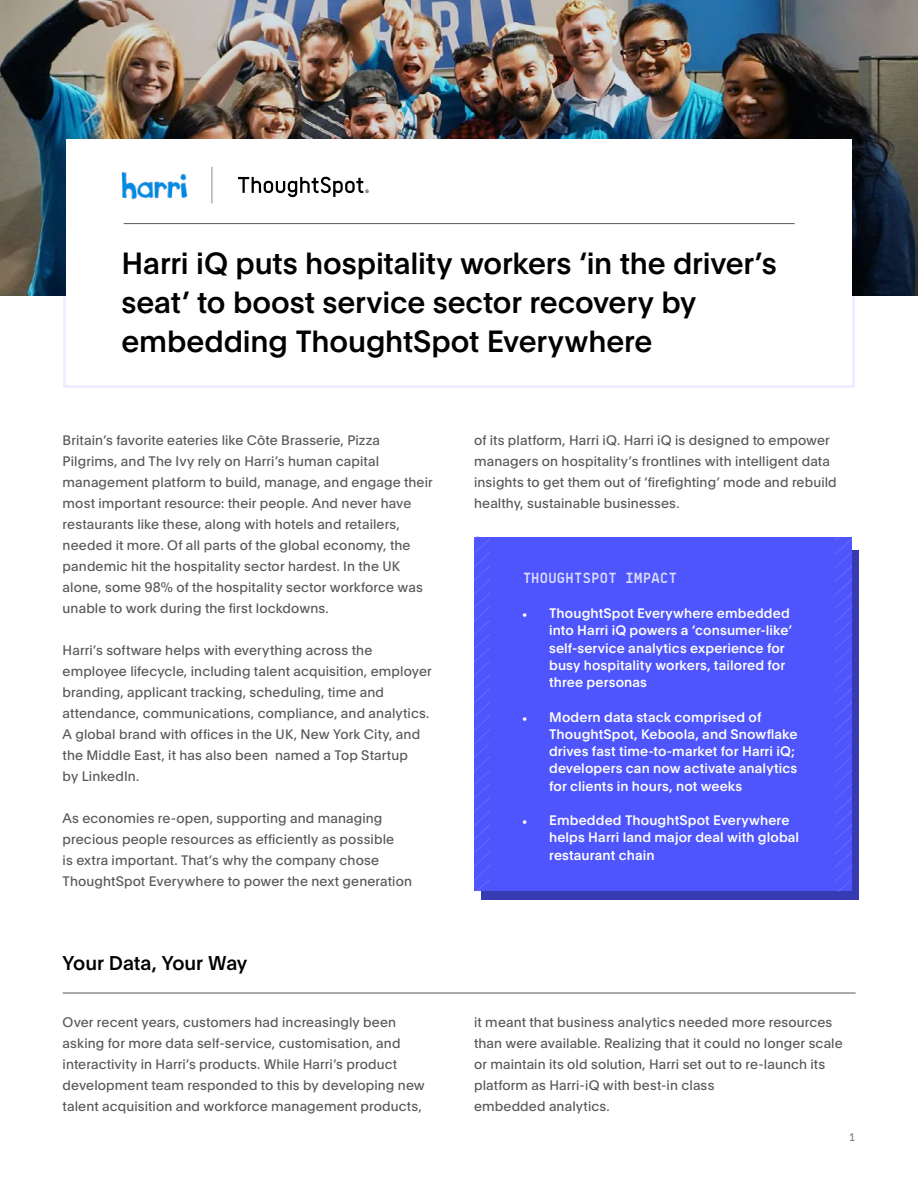
<style>
.page{position:relative;width:918px;height:1188px;background:#fff}
.page>*{position:absolute;margin:0;border:0;box-sizing:border-box;transform-origin:0 0}
.t1{font:500 30px/39px "Plain";letter-spacing:-.005em;color:#000}
.t2{font:500 19.5px "Plain";letter-spacing:-.005em;color:#000}
.t3{font:600 15px "BB Roller Mono Pro TX";letter-spacing:-.02em;color:#fff}
.t4{font:13.5px/21px "Plain";letter-spacing:.01em;color:#58595b}
.t5{font:500 13.5px/17.2px "Plain";letter-spacing:.01em;color:#fff}
.t6{font:500 11.25px "BB Roller Mono Pro TX";color:#808285}
.s1{font-family:"Minion Pro";font-weight:400}
</style>
<div class="page">
<img style="left:0;top:0;width:918px;height:296px">
<div style="left:63px;top:296px;width:792px;height:91px;background:linear-gradient(to bottom,#f2f3ff,#f4f5ff)"></div>
<div style="left:66px;top:139px;width:785px;height:245px;background:#fff"></div>
<div style="left:482px;top:550px;width:377px;height:350px;background:#373bb1"></div>
<div style="left:474px;top:537px;width:378px;height:354px;background:#4e55fd"></div>
<hr style="left:124px;top:223px;width:671px;height:1px;background:#58595b">
<img style="left:474px;top:537px;width:16px;height:354px">
<img style="left:836px;top:537px;width:15px;height:354px">
<hr style="left:63px;top:993px;width:793px;height:1px;background:#58595b">
<img style="left:121px;top:172px;width:78px;height:53px">
<hr style="left:211px;top:167px;width:2px;height:36px;background:#aab5b0">
<svg style="left:238px;top:177px;width:131px;height:20px"></svg>
<h1 class="t1" style="left:122px;top:242px;width:657px">Harri iQ puts hospitality workers ‘in the driver’s seat’ to boost service sector recovery by embedding ThoughtSpot Everywhere</h1>
<p class="t4" style="left:63px;top:429px;width:372px">Britain’s favorite eateries like Côte Brasserie, Pizza Pilgrims, and The Ivy rely on Harri’s human capital management platform to build, manage, and engage their most important resource: their people. And never have restaurants like these, along with hotels and retailers, needed it more. Of all parts of the global economy, the pandemic hit the hospitality sector hardest. In the UK alone, some 98% of the hospitality sector workforce was unable to work during the first lockdowns.</p>
<p class="t4" style="left:63px;top:639px;width:371px">Harri’s software helps with everything across the employee lifecycle, including talent acquisition, employer branding, applicant tracking, scheduling, time and attendance, communications, compliance, and analytics.<br>A global brand with offices in the UK, New York City, and the Middle East, it has also been named a Top Startup<br>by LinkedIn.</p>
<p class="t4" style="left:63px;top:807px;width:351px">As economies re-open, supporting and managing precious people resources as efficiently as possible<br>is extra important. That’s why the company chose ThoughtSpot Everywhere to power the next generation</p>
<h2 class="t2" style="left:63px;top:949px;width:186px">Your Data, Your Way</h2>
<p class="t4" style="left:474px;top:429px;width:364px">of its platform, Harri iQ. Harri iQ is designed to empower managers on hospitality’s frontlines with intelligent data insights to get them out of ‘firefighting’ mode and rebuild healthy, sustainable businesses.</p>
<p class="t3" style="left:522px;top:569px;width:157px">THOUGHTSPOT IMPACT</p>
<p class="t5" style="left:549px;top:604px;width:245px;text-indent:-27px"><span class="s1">•</span> ThoughtSpot Everywhere embedded into Harri iQ powers a ‘consumer-like’ self-service analytics experience for busy hospitality workers, tailored for three personas</p>
<p class="t5" style="left:549px;top:708px;width:250px;text-indent:-27px"><span class="s1">•</span> Modern data stack comprised of ThoughtSpot, Keboola, and Snowflake drives fast time-to-market for Harri iQ; developers can now activate analytics for clients in hours, not weeks</p>
<p class="t5" style="left:549px;top:811px;width:252px;text-indent:-27px"><span class="s1">•</span> Embedded ThoughtSpot Everywhere helps Harri land major deal with global restaurant chain</p>
<p class="t4" style="left:63px;top:1011px;width:364px">Over recent years, customers had increasingly been asking for more data self-service, customisation, and interactivity in Harri’s products. While Harri’s product development team responded to this by developing new talent acquisition and workforce management products,</p>
<p class="t4" style="left:474px;top:1011px;width:370px">it meant that business analytics needed more resources than were available. Realizing that it could no longer scale or maintain its old solution, Harri set out to re-launch its platform as Harri-iQ with best-in class<br>embedded analytics.</p>
<p class="t6" style="left:849px;top:1131px;width:8px">1</p>
</div>
